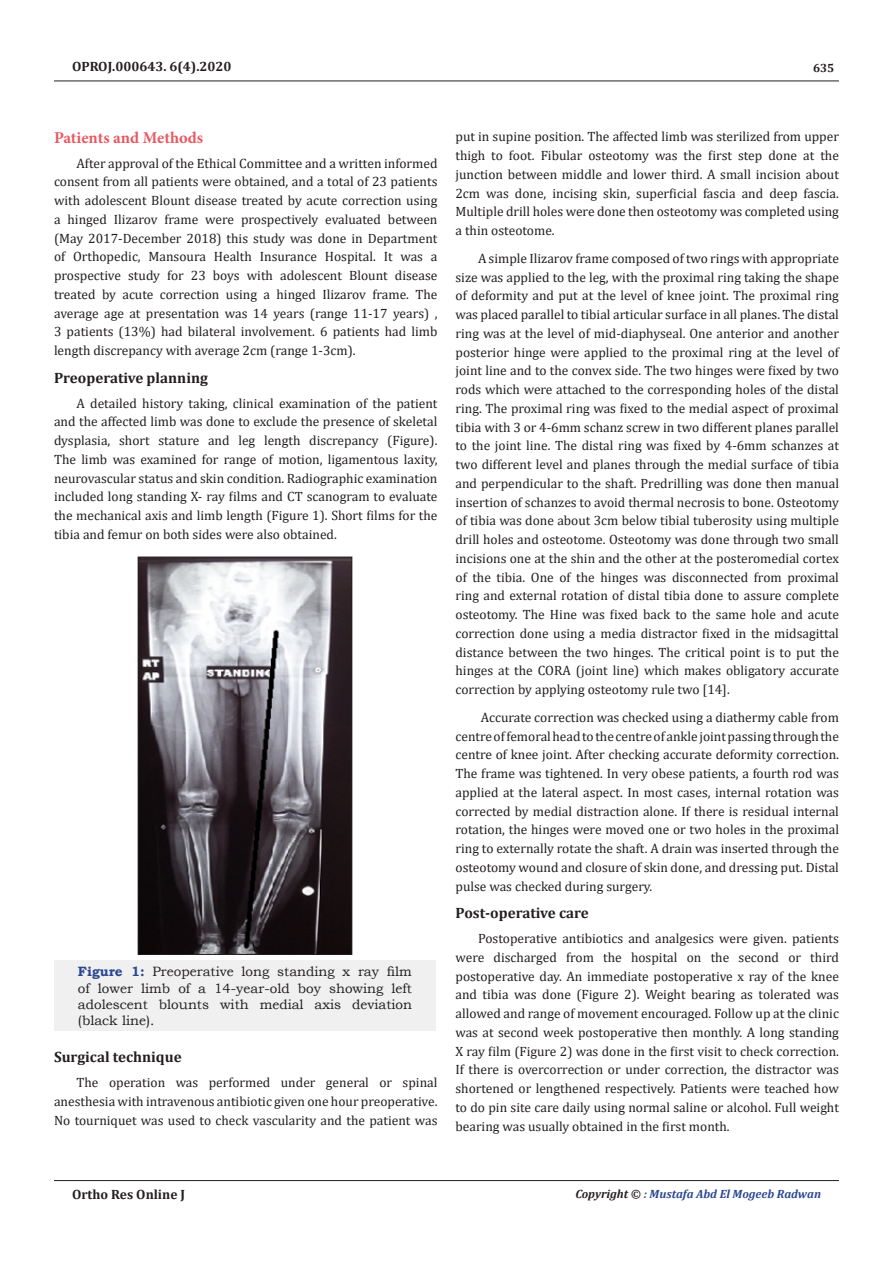
<style>
.page{position:relative;width:893px;height:1263px;background:#fff}
.page>*{position:absolute;margin:0;border:0;box-sizing:border-box;transform-origin:0 0}
.t1{font:700 16.5px "Minion Pro";color:#e65960}
.Default{font:700 15px "Cambria";color:#231f20}
.Default-2{font:13.5px/18.8px "Cambria";color:#231f20;text-align:justify}
.t2{font:13.5px/16.2px "Bookman Old Style";color:#231f20;text-align:justify}
.t3{font:700 13.5px "Cambria";color:#231f20}
.t4{font:italic 700 12px "Cambria";color:#2a4791}
.t5{font:700 12px "Cambria";color:#231f20}
.s1{font-weight:700;color:#2a4791}
.s2{color:#231f20}
</style>
<div class="page">
<hr style="left:54px;top:81px;width:785px;height:1px;background:#231f20">
<hr style="left:54px;top:1180px;width:785px;height:1px;background:#231f20">
<div style="left:54px;top:961px;width:382px;height:70px;background:#f0f0f0"></div>
<img style="left:140px;top:559px;width:210px;height:394px">
<div style="left:138px;top:557px;width:214px;height:398px;border:1px solid #231f20"></div>
<p class="t3" style="left:72px;top:56px;width:161px">OPROJ.000643. 6(4).2020</p>
<p class="t5" style="left:813px;top:60px;width:23px">635</p>
<p class="t1" style="left:54px;top:126px;width:151px">Patients and Methods</p>
<p class="Default-2" style="left:54px;top:153px;width:385px;text-indent:22px">After approval of the Ethical Committee and a written informed consent from all patients were obtained, and a total of 23 patients with adolescent Blount disease treated by acute correction using a hinged Ilizarov frame were prospectively evaluated between (May 2017-December 2018) this study was done in Department of Orthopedic, Mansoura Health Insurance Hospital. It was a prospective study for 23 boys with adolescent Blount disease treated by acute correction using a hinged Ilizarov frame. The average age at presentation was 14 years (range 11-17 years) , 3 patients (13%) had bilateral involvement. 6 patients had limb length discrepancy with average 2cm (range 1-3cm).</p>
<p class="Default" style="left:54px;top:367px;width:155px">Preoperative planning</p>
<p class="Default-2" style="left:54px;top:393px;width:385px;text-indent:22px">A detailed history taking, clinical examination of the patient and the affected limb was done to exclude the presence of skeletal dysplasia, short stature and leg length discrepancy (Figure).<br>The limb was examined for range of motion, ligamentous laxity, neurovascular status and skin condition. Radiographic examination included long standing X- ray films and CT scanogram to evaluate the mechanical axis and limb length (Figure 1). Short films for the tibia and femur on both sides were also obtained.</p>
<p class="t2" style="left:78px;top:964px;width:335px"><span class="s1">Figure 1:</span> Preoperative long standing x ray film of lower limb of a 14-year-old boy showing left adolescent blounts with medial axis deviation (black line).</p>
<p class="Default" style="left:54px;top:1047px;width:129px">Surgical technique</p>
<p class="Default-2" style="left:54px;top:1073px;width:385px;text-indent:22px">The operation was performed under general or spinal anesthesia with intravenous antibiotic given one hour preoperative.<br>No tourniquet was used to check vascularity and the patient was</p>
<p class="Default-2" style="left:455px;top:127px;width:385px">put in supine position. The affected limb was sterilized from upper thigh to foot. Fibular osteotomy was the first step done at the junction between middle and lower third. A small incision about 2cm was done, incising skin, superficial fascia and deep fascia.<br>Multiple drill holes were done then osteotomy was completed using a thin osteotome.</p>
<p class="Default-2" style="left:455px;top:249px;width:385px;text-indent:22px">A simple Ilizarov frame composed of two rings with appropriate size was applied to the leg, with the proximal ring taking the shape of deformity and put at the level of knee joint. The proximal ring was placed parallel to tibial articular surface in all planes. The distal ring was at the level of mid-diaphyseal. One anterior and another posterior hinge were applied to the proximal ring at the level of joint line and to the convex side. The two hinges were fixed by two rods which were attached to the corresponding holes of the distal ring. The proximal ring was fixed to the medial aspect of proximal tibia with 3 or 4-6mm schanz screw in two different planes parallel to the joint line. The distal ring was fixed by 4-6mm schanzes at two different level and planes through the medial surface of tibia and perpendicular to the shaft. Predrilling was done then manual insertion of schanzes to avoid thermal necrosis to bone. Osteotomy of tibia was done about 3cm below tibial tuberosity using multiple drill holes and osteotome. Osteotomy was done through two small incisions one at the shin and the other at the posteromedial cortex of the tibia. One of the hinges was disconnected from proximal ring and external rotation of distal tibia done to assure complete osteotomy. The Hine was fixed back to the same hole and acute correction done using a media distractor fixed in the midsagittal distance between the two hinges. The critical point is to put the hinges at the CORA (joint line) which makes obligatory accurate correction by applying osteotomy rule two [14].</p>
<p class="Default-2" style="left:455px;top:708px;width:385px;text-indent:25px">Accurate correction was checked using a diathermy cable from centre of femoral head to the centre of ankle joint passing through the centre of knee joint. After checking accurate deformity correction.<br>The frame was tightened. In very obese patients, a fourth rod was applied at the lateral aspect. In most cases, internal rotation was corrected by medial distraction alone. If there is residual internal rotation, the hinges were moved one or two holes in the proximal ring to externally rotate the shaft. A drain was inserted through the osteotomy wound and closure of skin done, and dressing put. Distal pulse was checked during surgery.</p>
<p class="Default" style="left:455px;top:903px;width:135px">Post-operative care</p>
<p class="Default-2" style="left:455px;top:929px;width:385px;text-indent:22px">Postoperative antibiotics and analgesics were given. patients were discharged from the hospital on the second or third postoperative day. An immediate postoperative x ray of the knee and tibia was done (Figure 2). Weight bearing as tolerated was allowed and range of movement encouraged. Follow up at the clinic was at second week postoperative then monthly. A long standing X ray film (Figure 2) was done in the first visit to check correction.<br>If there is overcorrection or under correction, the distractor was shortened or lengthened respectively. Patients were teached how to do pin site care daily using normal saline or alcohol. Full weight bearing was usually obtained in the first month.</p>
<p class="t3" style="left:72px;top:1185px;width:115px">Ortho Res Online J</p>
<p class="t4" style="left:575px;top:1185px;width:247px"><span class="s2">Copyright ©</span> : Mustafa Abd El Mogeeb Radwan</p>
</div>
